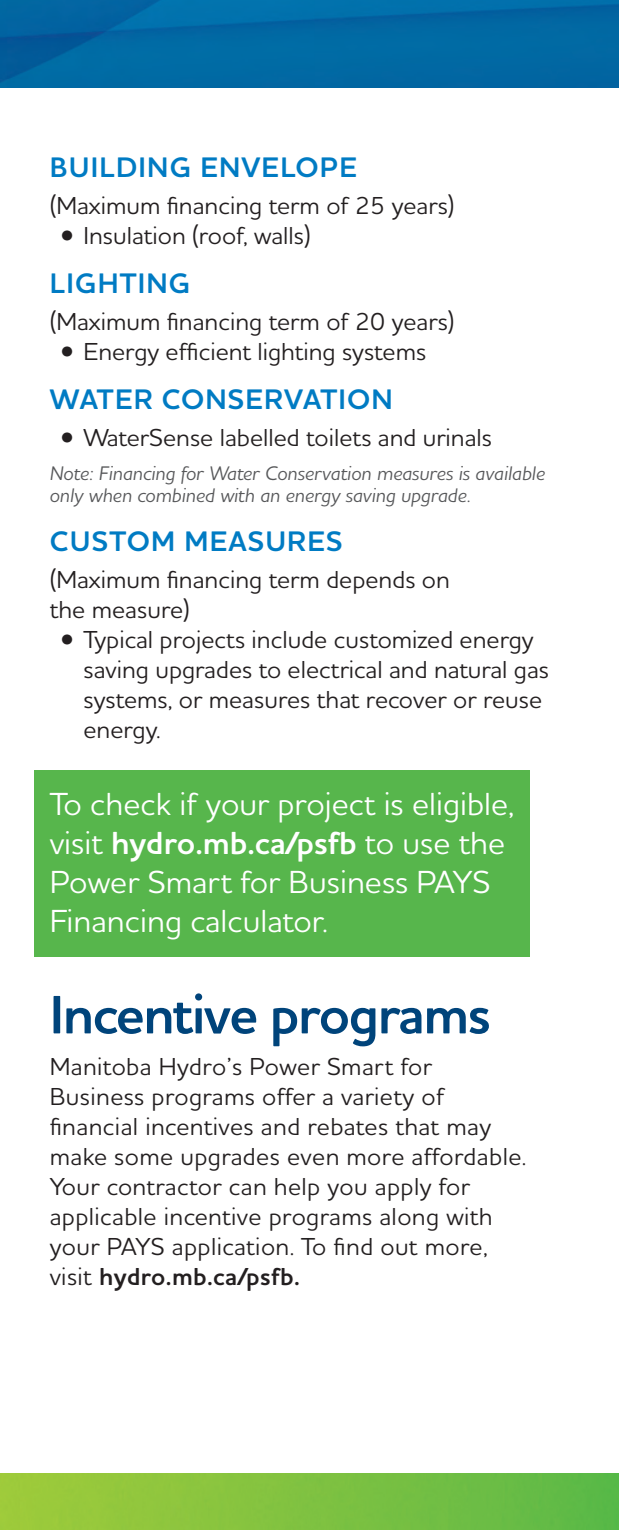
<style>
.page{position:relative;width:619px;height:1530px;background:#fff}
.page>*{position:absolute;margin:0;border:0;box-sizing:border-box;transform-origin:0 0}
.Paragraph_Style_1{font:700 55px "MH Houschka Std";letter-spacing:-.025em;color:#00447b}
.Paragraph_Style_1-2{font:32.5px/39px "MH Houschka Std";color:#fff}
.Subhead2{font:700 28.75px "MH Houschka Std";letter-spacing:.04em;color:#007bc3}
.Body_Copy{font:25px/30px "MH Houschka Std";letter-spacing:.015em;color:#231f20}
.Bullets{font:25px/30px "MH Houschka Std";color:#231f20}
.Body_Copy-2{font:italic 20px/22.5px "MH Houschka Std";color:#57585a}
.s1{font-weight:700}
</style>
<div class="page">
<hr style="left:0;top:87px;width:1px;height:1402px;background:#afe1f3">
<div style="left:34px;top:770px;width:495px;height:186px;background:#57b64c"></div>
<img style="left:0;top:1474px;width:618px;height:56px">
<img style="left:0;top:0;width:618px;height:87px">
<p class="Subhead2" style="left:50px;top:148px;width:308px">BUILDING ENVELOPE</p>
<p class="Body_Copy" style="left:50px;top:190px;width:406px">(Maximum financing term of 25 years)</p>
<p class="Bullets" style="left:61px;top:220px;width:251px">• Insulation (roof, walls)</p>
<p class="Subhead2" style="left:50px;top:264px;width:142px">LIGHTING</p>
<p class="Body_Copy" style="left:50px;top:306px;width:406px">(Maximum financing term of 20 years)</p>
<p class="Bullets" style="left:61px;top:336px;width:366px">• Energy efficient lighting systems</p>
<p class="Subhead2" style="left:50px;top:380px;width:344px">WATER CONSERVATION</p>
<p class="Bullets" style="left:61px;top:422px;width:432px">• WaterSense labelled toilets and urinals</p>
<p class="Body_Copy-2" style="left:50px;top:461px;width:496px">Note: Financing for Water Conservation measures is available only when combined with an energy saving upgrade.</p>
<p class="Subhead2" style="left:50px;top:522px;width:294px">CUSTOM MEASURES</p>
<p class="Body_Copy" style="left:50px;top:564px;width:401px">(Maximum financing term depends on the measure)</p>
<p class="Bullets" style="left:83px;top:624px;width:467px;text-indent:-22px">• Typical projects include customized energy saving upgrades to electrical and natural gas systems, or measures that recover or reuse energy.</p>
<p class="Paragraph_Style_1-2" style="left:50px;top:784px;width:466px">To check if your project is eligible, visit <span class="s1">hydro.mb.ca/psfb</span> to use the<br>Power Smart for Business PAYS<br>Financing calculator.</p>
<p class="Paragraph_Style_1" style="left:50px;top:979px;width:442px">Incentive programs</p>
<p class="Body_Copy" style="left:50px;top:1050px;width:478px">Manitoba Hydro’s Power Smart for Business programs offer a variety of financial incentives and rebates that may make some upgrades even more affordable.<br>Your contractor can help you apply for applicable incentive programs along with your PAYS application. To find out more, visit <span class="s1">hydro.mb.ca/psfb.</span></p>
</div>
